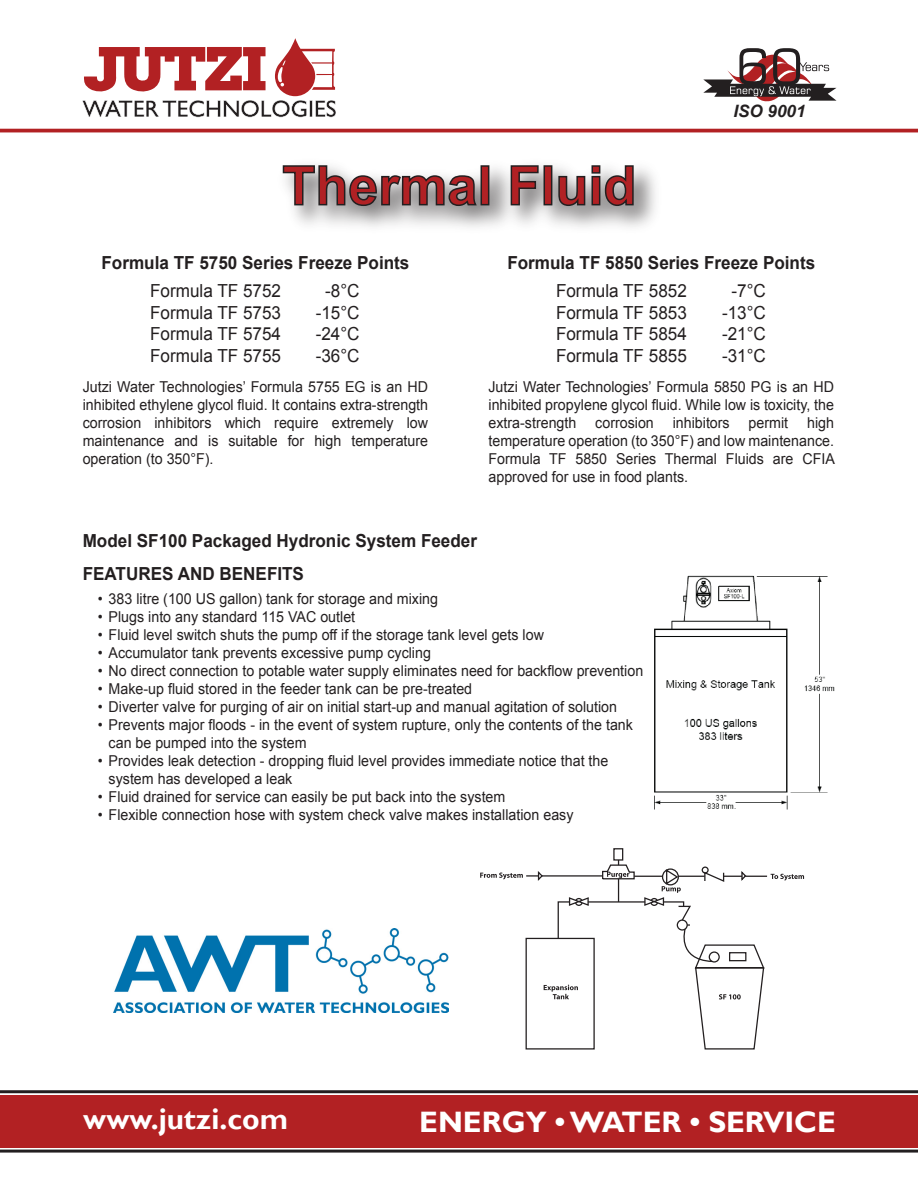
<style>
.page{position:relative;width:918px;height:1188px;background:#fff}
.page>*{position:absolute;margin:0;border:0;box-sizing:border-box;transform-origin:0 0}
.t1{font:700 29.55px "Gill Sans";color:#fff}
.t2{font:18px "Arial";color:#231f20;scale:.95 1}
.t3{font:700 18px/33.6px "Arial";color:#231f20;scale:.95 1}
.t4{font:italic 700 17.1px "Arial";color:#231f20}
.t5{font:15px/18px "Arial";color:#231f20;text-align:justify;scale:.95 1}
</style>
<div class="page">
<div style="left:0;top:1095px;width:918px;height:52px;background:#b22123"></div>
<hr style="left:0;top:1090px;width:918px;height:3px;background:#231f20">
<hr style="left:0;top:1150px;width:918px;height:3px;background:#231f20">
<hr style="left:0;top:129px;width:918px;height:3px;background:#b22123">
<svg style="left:703px;top:48px;width:133px;height:54px"></svg>
<svg style="left:82px;top:38px;width:254px;height:79px"></svg>
<img style="left:293px;top:165px;width:363px;height:62px">
<svg style="left:282px;top:165px;width:196px;height:42px"></svg>
<svg style="left:481px;top:165px;width:8px;height:40px"></svg>
<svg style="left:510px;top:165px;width:29px;height:41px"></svg>
<svg style="left:544px;top:165px;width:8px;height:40px"></svg>
<svg style="left:557px;top:165px;width:77px;height:42px"></svg>
<div style="left:526px;top:938px;width:69px;height:112px;border:1px solid #231f20"></div>
<hr style="left:618px;top:858px;width:1px;height:44px;background:#231f20">
<hr style="left:526px;top:875px;width:77px;height:2px;background:#231f20">
<div style="left:613px;top:848px;width:10px;height:13px;background:#fff;border:1px solid #231f20"></div>
<svg style="left:480px;top:873px;width:43px;height:6px"></svg>
<svg style="left:537px;top:864px;width:267px;height:186px"></svg>
<img style="left:654px;top:575px;width:181px;height:235px">
<img style="left:114px;top:928px;width:335px;height:84px">
<p class="t3" style="left:102px;top:247px;width:326px">Formula TF 5750 Series Freeze Points</p>
<p class="t2" style="left:150px;top:279px;width:139px">Formula TF 5752</p>
<p class="t2" style="left:325px;top:279px;width:38px">-8°C</p>
<p class="t2" style="left:150px;top:300px;width:139px">Formula TF 5753</p>
<p class="t2" style="left:316px;top:300px;width:48px">-15°C</p>
<p class="t2" style="left:150px;top:322px;width:139px">Formula TF 5754</p>
<p class="t2" style="left:316px;top:322px;width:48px">-24°C</p>
<p class="t2" style="left:150px;top:344px;width:139px">Formula TF 5755</p>
<p class="t2" style="left:316px;top:344px;width:48px">-36°C</p>
<p class="t5" style="left:83px;top:378px;width:365px">Jutzi Water Technologies’ Formula 5755 EG is an HD inhibited ethylene glycol fluid. It contains extra-strength corrosion inhibitors which require extremely low maintenance and is suitable for high temperature operation (to 350°F).</p>
<p class="t4" style="left:734px;top:99px;width:73px">ISO 9001</p>
<p class="t3" style="left:507px;top:247px;width:326px">Formula TF 5850 Series Freeze Points</p>
<p class="t2" style="left:556px;top:279px;width:139px">Formula TF 5852</p>
<p class="t2" style="left:732px;top:279px;width:38px">-7°C</p>
<p class="t2" style="left:556px;top:300px;width:139px">Formula TF 5853</p>
<p class="t2" style="left:722px;top:300px;width:48px">-13°C</p>
<p class="t2" style="left:556px;top:322px;width:139px">Formula TF 5854</p>
<p class="t2" style="left:722px;top:322px;width:48px">-21°C</p>
<p class="t2" style="left:556px;top:344px;width:139px">Formula TF 5855</p>
<p class="t2" style="left:722px;top:344px;width:48px">-31°C</p>
<p class="t5" style="left:489px;top:378px;width:365px">Jutzi Water Technologies’ Formula 5850 PG is an HD inhibited propylene glycol fluid. While low is toxicity, the extra-strength</p>
<p class="t5" style="left:489px;top:414px;width:366px;text-indent:319px">high temperature operation (to 350°F) and low maintenance.<br>Formula TF 5850 Series Thermal Fluids are CFIA approved for use in food plants.</p>
<p class="t5" style="left:595px;top:414px;width:63px">corrosion</p>
<p class="t5" style="left:673px;top:414px;width:62px">inhibitors</p>
<p class="t5" style="left:749px;top:414px;width:43px">permit</p>
<p class="t3" style="left:83px;top:524px;width:417px">Model SF100 Packaged Hydronic System Feeder<br>FEATURES AND BENEFITS</p>
<p class="t5" style="left:98px;top:590px;width:360px">• 383 litre (100 US gallon) tank for storage and mixing</p>
<p class="t5" style="left:98px;top:608px;width:273px">• Plugs into any standard 115 VAC outlet</p>
<p class="t5" style="left:98px;top:626px;width:471px">• Fluid level switch shuts the pump off if the storage tank level gets low</p>
<p class="t5" style="left:98px;top:644px;width:352px">• Accumulator tank prevents excessive pump cycling</p>
<p class="t5" style="left:98px;top:662px;width:576px">• No direct connection to potable water supply eliminates need for backflow prevention</p>
<p class="t5" style="left:98px;top:680px;width:396px">• Make-up fluid stored in the feeder tank can be pre-treated</p>
<p class="t5" style="left:98px;top:698px;width:548px">• Diverter valve for purging of air on initial start-up and manual agitation of solution</p>
<p class="t5" style="left:109px;top:716px;width:553px;text-indent:-11px">• Prevents major floods - in the event of system rupture, only the contents of the tank can be pumped into the system</p>
<p class="t5" style="left:109px;top:752px;width:528px;text-indent:-11px">• Provides leak detection - dropping fluid level provides immediate notice that the system has developed a leak</p>
<p class="t5" style="left:98px;top:788px;width:431px">• Fluid drained for service can easily be put back into the system</p>
<p class="t5" style="left:98px;top:806px;width:502px">• Flexible connection hose with system check valve makes installation easy</p>
<h1 class="t1" style="left:83px;top:1101px;width:206px">www.jutzi.com</h1>
<h1 class="t1" style="left:419px;top:1104px;width:418px">ENERGY • WATER • SERVICE</h1>
</div>
